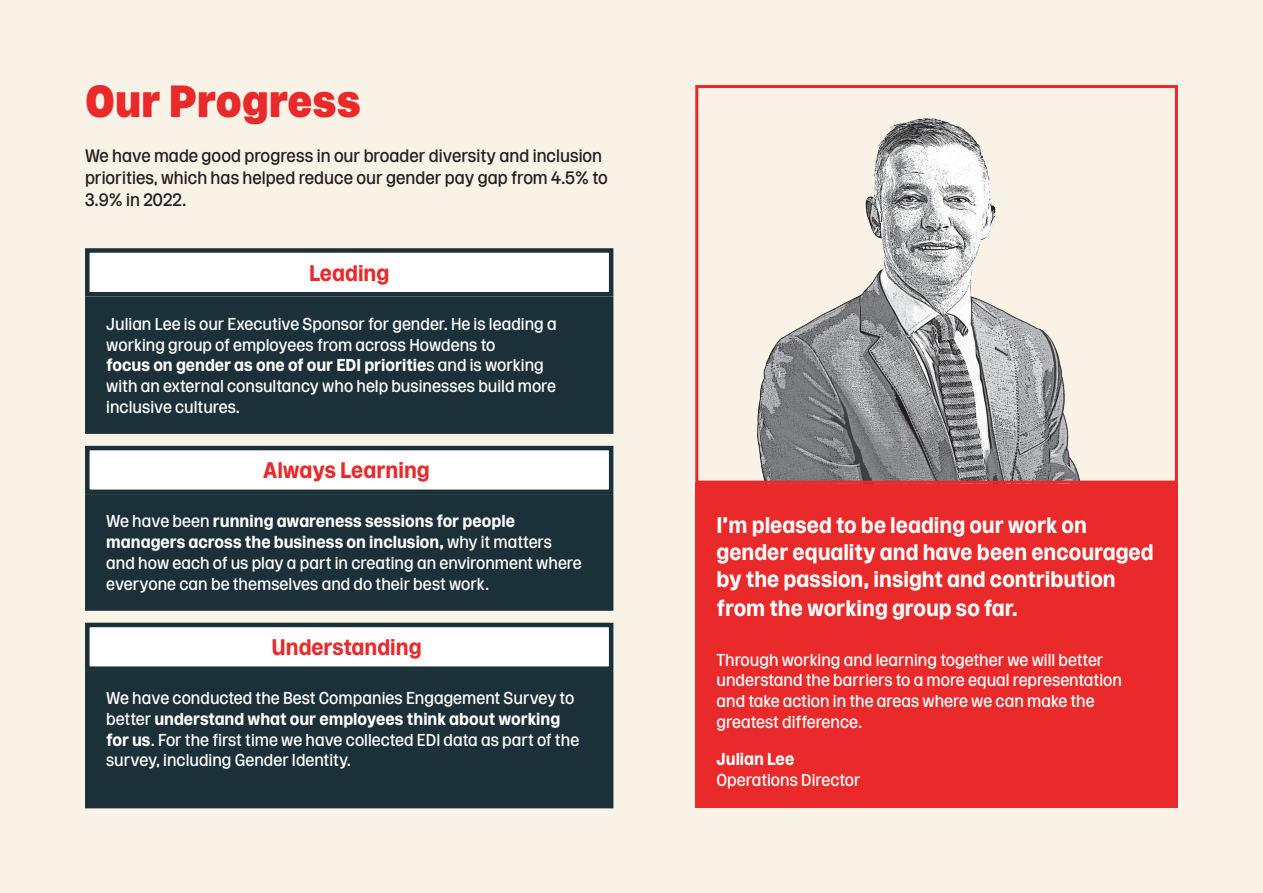
<style>
.page{position:relative;width:1263px;height:893px;background:#f9f2e7}
.page>*{position:absolute;margin:0;border:0;box-sizing:border-box;transform-origin:0 0}
.Main_Heading{font:900 45px "Rooster";color:#e9292a}
.t1{font:700 22.5px/27.6px "Rooster";color:#fff}
.t2{font:700 22.5px "Rooster";color:#e9292a}
.t3{font:18px/21.6px "Rooster";color:#231f20}
.t4{font:17.25px/20.7px "Rooster";color:#fff}
.t5{font:700 17.25px "Rooster";color:#fff}
.s1{font-weight:700}
</style>
<div class="page">
<div style="left:695px;top:484px;width:483px;height:324px;background:#e9292a"></div>
<img style="left:757px;top:118px;width:323px;height:362px">
<div style="left:695px;top:85px;width:483px;height:399px;border:3px solid #e9292a"></div>
<div style="left:85px;top:296px;width:528px;height:138px;background:#1c303a"></div>
<div style="left:85px;top:248px;width:528px;height:48px;background:#fff;border:4px solid #1c303a"></div>
<div style="left:85px;top:494px;width:528px;height:117px;background:#1c303a"></div>
<div style="left:85px;top:446px;width:528px;height:48px;background:#fff;border:4px solid #1c303a"></div>
<div style="left:85px;top:671px;width:528px;height:137px;background:#1c303a"></div>
<div style="left:85px;top:623px;width:528px;height:48px;background:#fff;border:4px solid #1c303a"></div>
<p class="Main_Heading" style="left:85px;top:77px;width:278px">Our Progress</p>
<p class="t3" style="left:85px;top:145px;width:524px">We have made good progress in our broader diversity and inclusion priorities, which has helped reduce our gender pay gap from 4.5% to<br>3.9% in 2022.</p>
<p class="t2" style="left:309px;top:261px;width:82px">Leading</p>
<p class="t4" style="left:106px;top:313px;width:452px">Julian Lee is our Executive Sponsor for gender. He is leading a working group of employees from across Howdens to<br><span class="s1">focus on gender as one of our EDI prioritie</span>s and is working with an external consultancy who help businesses build more inclusive cultures.</p>
<p class="t2" style="left:263px;top:458px;width:168px">Always Learning</p>
<p class="t4" style="left:106px;top:511px;width:477px">We have been <span class="s1">running awareness sessions for people managers across the business on inclusion,</span> why it matters and how each of us play a part in creating an environment where everyone can be themselves and do their best work.</p>
<p class="t2" style="left:271px;top:635px;width:152px">Understanding</p>
<p class="t4" style="left:106px;top:688px;width:474px">We have conducted the Best Companies Engagement Survey to better <span class="s1">understand what our employees think about working for us</span>. For the first time we have collected EDI data as part of the survey, including Gender Identity.</p>
<p class="t1" style="left:716px;top:512px;width:439px">I’m pleased to be leading our work on gender equality and have been encouraged by the passion, insight and contribution from the working group so far.</p>
<p class="t4" style="left:716px;top:649px;width:407px">Through working and learning together we will better understand the barriers to a more equal representation and take action in the areas where we can make the greatest difference.</p>
<p class="t5" style="left:716px;top:750px;width:79px">Julian Lee</p>
<p class="t4" style="left:716px;top:769px;width:145px">Operations Director</p>
</div>
